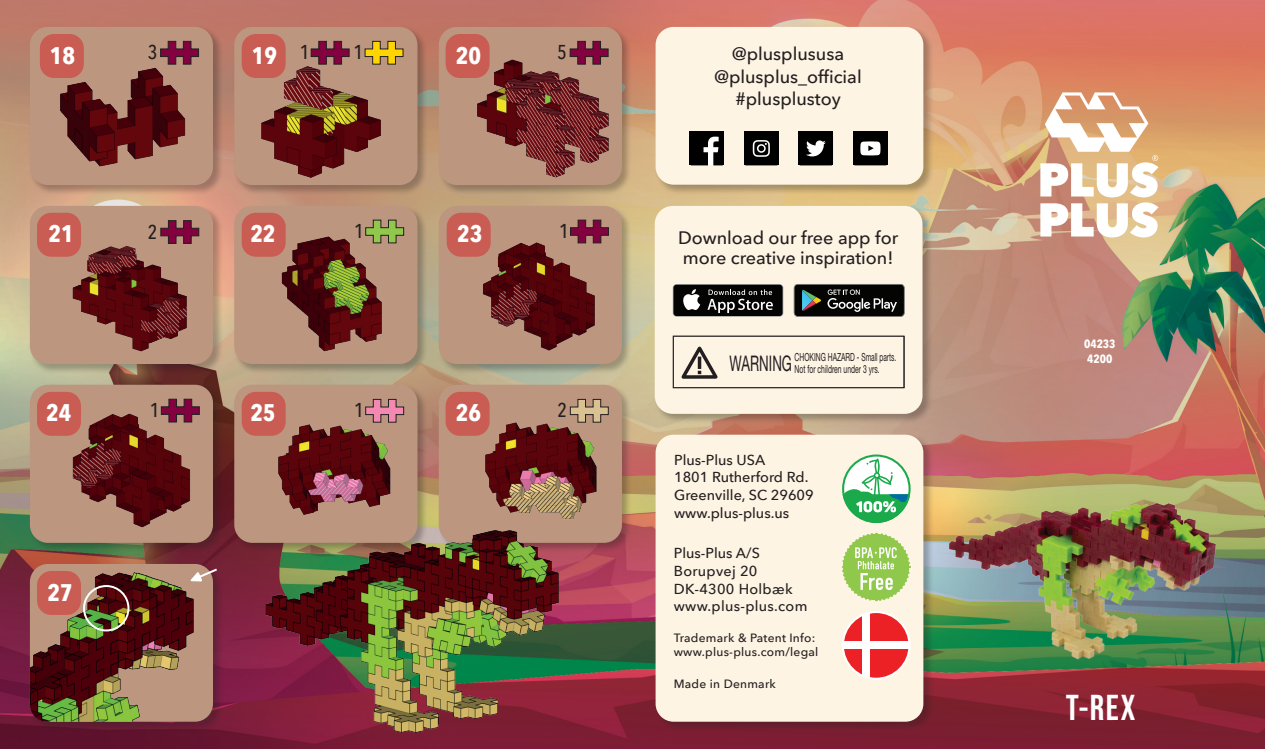
<style>
.page{position:relative;width:1265px;height:749px;background:#fff}
.page>*{position:absolute;margin:0;border:0;box-sizing:border-box;transform-origin:0 0}
.t1{font:700 36px "Bebas Neue Pro";color:#fff}
.t2{font:700 condensed 24px "Avenir Next LT Pro";color:#fff}
.t3{font:21.6px "Helvetica Neue";color:#231f20;scale:.62 1}
.t4{font:500 20px "Avenir Next Condensed";color:#231f20}
.t5{font:500 18px/22px "Avenir Next LT Pro";color:#231f20}
.t6{font:500 14.4px/17.6px "Avenir Next LT Pro";color:#231f20}
.t7{font:500 14.4px/17.6px "Avenir Next LT Pro";letter-spacing:.02em;color:#231f20}
.t8{font:500 12px/14.4px "Avenir Next LT Pro";letter-spacing:.02em;color:#231f20}
.t9{font:700 condensed 12px/14.4px "Avenir Next LT Pro";color:#fff}
.t10{font:11.2px/12px "Helvetica Neue";color:#231f20;scale:.61 1}
</style>
<div class="page">
<img style="left:0;top:0;width:1264px;height:748px">
<div style="left:29px;top:563px;width:194px;height:168px;background:#231f20;opacity:.3"></div>
<div style="left:30px;top:563px;width:183px;height:158px;background:#bc967f;border-radius:18px"></div>
<div style="left:29px;top:26px;width:194px;height:169px;background:#231f20;opacity:.3"></div>
<div style="left:30px;top:27px;width:183px;height:158px;background:#bc967f;border-radius:18px"></div>
<div style="left:29px;top:205px;width:194px;height:168px;background:#231f20;opacity:.3"></div>
<div style="left:30px;top:206px;width:183px;height:158px;background:#bc967f;border-radius:18px"></div>
<div style="left:29px;top:384px;width:194px;height:168px;background:#231f20;opacity:.3"></div>
<div style="left:30px;top:384px;width:183px;height:158px;background:#bc967f;border-radius:18px"></div>
<div style="left:233px;top:26px;width:194px;height:169px;background:#231f20;opacity:.3"></div>
<div style="left:234px;top:27px;width:183px;height:158px;background:#bc967f;border-radius:18px"></div>
<div style="left:233px;top:205px;width:194px;height:168px;background:#231f20;opacity:.3"></div>
<div style="left:234px;top:206px;width:183px;height:158px;background:#bc967f;border-radius:18px"></div>
<div style="left:233px;top:384px;width:194px;height:168px;background:#231f20;opacity:.3"></div>
<div style="left:234px;top:384px;width:183px;height:158px;background:#bc967f;border-radius:18px"></div>
<div style="left:438px;top:26px;width:193px;height:169px;background:#231f20;opacity:.3"></div>
<div style="left:438px;top:27px;width:184px;height:158px;background:#bc967f;border-radius:18px"></div>
<div style="left:438px;top:205px;width:193px;height:168px;background:#231f20;opacity:.3"></div>
<div style="left:438px;top:206px;width:184px;height:158px;background:#bc967f;border-radius:18px"></div>
<div style="left:438px;top:384px;width:193px;height:168px;background:#231f20;opacity:.3"></div>
<div style="left:438px;top:384px;width:184px;height:158px;background:#bc967f;border-radius:18px"></div>
<img style="left:939px;top:480px;width:294px;height:196px">
<svg style="left:1040px;top:92px;width:118px;height:145px"></svg>
<div style="left:654px;top:26px;width:279px;height:169px;background:#231f20;opacity:.3"></div>
<div style="left:655px;top:27px;width:268px;height:158px;background:#fef4e4;border-radius:18px"></div>
<div style="left:654px;top:205px;width:278px;height:219px;background:#231f20;opacity:.3"></div>
<div style="left:654px;top:206px;width:268px;height:207px;background:#fef4e4;border-radius:18px"></div>
<div style="left:654px;top:434px;width:279px;height:297px;background:#231f20;opacity:.3"></div>
<div style="left:655px;top:434px;width:268px;height:287px;background:#fef4e4;border-radius:18px"></div>
<svg style="left:681px;top:346px;width:37px;height:33px"></svg>
<div style="left:672px;top:335px;width:232px;height:53px;border:1px solid #231f20"></div>
<div style="left:673px;top:284px;width:109px;height:32px;background:#040503;border-radius:3px"></div>
<svg style="left:683px;top:289px;width:17px;height:21px"></svg>
<svg style="left:707px;top:289px;width:65px;height:24px"></svg>
<svg style="left:793px;top:284px;width:111px;height:32px;background:#292d2a"></svg>
<svg style="left:798px;top:131px;width:34px;height:34px"></svg>
<svg style="left:853px;top:131px;width:34px;height:34px"></svg>
<svg style="left:689px;top:131px;width:34px;height:34px"></svg>
<svg style="left:744px;top:131px;width:34px;height:34px"></svg>
<svg style="left:842px;top:458px;width:67px;height:64px"></svg>
<svg style="left:842px;top:532px;width:68px;height:69px"></svg>
<div style="left:842px;top:611px;width:67px;height:67px;background:#fff;border-radius:33px"></div>
<svg style="left:844px;top:614px;width:17px;height:26px"></svg>
<svg style="left:844px;top:649px;width:17px;height:27px"></svg>
<svg style="left:870px;top:613px;width:39px;height:27px"></svg>
<svg style="left:870px;top:649px;width:39px;height:29px"></svg>
<div style="left:841px;top:610px;width:69px;height:69px;border:2px solid #fff;border-radius:50%"></div>
<img style="left:30px;top:558px;width:176px;height:163px">
<img style="left:258px;top:504px;width:337px;height:239px">
<img style="left:27px;top:53px;width:186px;height:129px">
<img style="left:476px;top:55px;width:145px;height:130px">
<img style="left:281px;top:233px;width:101px;height:119px">
<img style="left:482px;top:229px;width:114px;height:122px">
<img style="left:68px;top:410px;width:123px;height:118px">
<img style="left:266px;top:405px;width:128px;height:123px">
<img style="left:452px;top:414px;width:157px;height:110px">
<svg style="left:190px;top:566px;width:29px;height:16px"></svg>
<div style="left:83px;top:584px;width:46px;height:47px;border:2px solid #fff;border-radius:50%"></div>
<img style="left:72px;top:246px;width:115px;height:106px">
<img style="left:245px;top:61px;width:136px;height:117px">
<div style="left:40px;top:34px;width:44px;height:44px;background:#ca5d53;border-radius:14px"></div>
<div style="left:37px;top:213px;width:44px;height:44px;background:#ca5d53;border-radius:14px"></div>
<div style="left:37px;top:391px;width:44px;height:44px;background:#ca5d53;border-radius:14px"></div>
<div style="left:37px;top:570px;width:44px;height:44px;background:#ca5d53;border-radius:14px"></div>
<div style="left:445px;top:34px;width:44px;height:44px;background:#ca5d53;border-radius:14px"></div>
<div style="left:446px;top:213px;width:44px;height:44px;background:#ca5d53;border-radius:14px"></div>
<div style="left:445px;top:391px;width:44px;height:44px;background:#ca5d53;border-radius:14px"></div>
<div style="left:242px;top:34px;width:43px;height:44px;background:#ca5d53;border-radius:14px"></div>
<div style="left:242px;top:213px;width:43px;height:44px;background:#ca5d53;border-radius:14px"></div>
<div style="left:242px;top:391px;width:43px;height:44px;background:#ca5d53;border-radius:14px"></div>
<svg style="left:569px;top:41px;width:39px;height:24px"></svg>
<svg style="left:161px;top:398px;width:39px;height:24px"></svg>
<svg style="left:569px;top:399px;width:39px;height:23px"></svg>
<svg style="left:160px;top:41px;width:39px;height:24px"></svg>
<svg style="left:365px;top:219px;width:39px;height:24px"></svg>
<svg style="left:364px;top:41px;width:39px;height:24px"></svg>
<svg style="left:310px;top:41px;width:39px;height:24px"></svg>
<svg style="left:570px;top:219px;width:39px;height:24px"></svg>
<svg style="left:365px;top:399px;width:39px;height:23px"></svg>
<svg style="left:160px;top:220px;width:39px;height:24px"></svg>
<h2 class="t2" style="left:50px;top:40px;width:27px">18</h2>
<p class="t4" style="left:148px;top:40px;width:11px">3</p>
<h2 class="t2" style="left:252px;top:40px;width:27px">19</h2>
<p class="t4" style="left:300px;top:40px;width:11px">1</p>
<p class="t4" style="left:353px;top:40px;width:11px">1</p>
<h2 class="t2" style="left:455px;top:40px;width:27px">20</h2>
<p class="t4" style="left:557px;top:40px;width:11px">5</p>
<p class="t5" style="left:714px;top:43px;width:149px;text-align:center">@plusplususa @plusplus_official #plusplustoy</p>
<h2 class="t2" style="left:49px;top:219px;width:27px">21</h2>
<p class="t4" style="left:148px;top:219px;width:11px">2</p>
<h2 class="t2" style="left:250px;top:219px;width:27px">22</h2>
<p class="t4" style="left:354px;top:219px;width:11px">1</p>
<h2 class="t2" style="left:457px;top:219px;width:27px">23</h2>
<p class="t4" style="left:559px;top:219px;width:11px">1</p>
<p class="t5" style="left:678px;top:228px;width:221px;line-height:20px">Download our free app for more creative inspiration!</p>
<p class="t3" style="left:729px;top:347px;width:102px">WARNING</p>
<p class="t10" style="left:794px;top:351px;width:168px">CHOKING HAZARD - Small parts.<br>Not for children under 3 yrs.</p>
<p class="t9" style="left:1083px;top:337px;width:33px">04233<br>4200</p>
<h2 class="t2" style="left:46px;top:398px;width:27px">24</h2>
<p class="t4" style="left:150px;top:398px;width:11px">1</p>
<p class="t4" style="left:557px;top:398px;width:11px">2</p>
<p class="t4" style="left:354px;top:398px;width:11px">1</p>
<h2 class="t2" style="left:455px;top:398px;width:27px">26</h2>
<h2 class="t2" style="left:250px;top:398px;width:27px">25</h2>
<h2 class="t2" style="left:47px;top:577px;width:27px">27</h2>
<p class="t6" style="left:674px;top:450px;width:141px">Plus-Plus USA<br>1801 Rutherford Rd.<br>Greenville, SC 29609 www.plus-plus.us</p>
<p class="t7" style="left:673px;top:544px;width:135px">Plus-Plus A/S<br>Borupvej 20<br>DK-4300 Holbæk www.plus-plus.com</p>
<p class="t8" style="left:673px;top:630px;width:146px">Trademark &amp; Patent Info: www.plus-plus.com/legal</p>
<p class="t8" style="left:673px;top:676px;width:104px">Made in Denmark</p>
<h1 class="t1" style="left:1065px;top:686px;width:71px">T-REX</h1>
</div>
